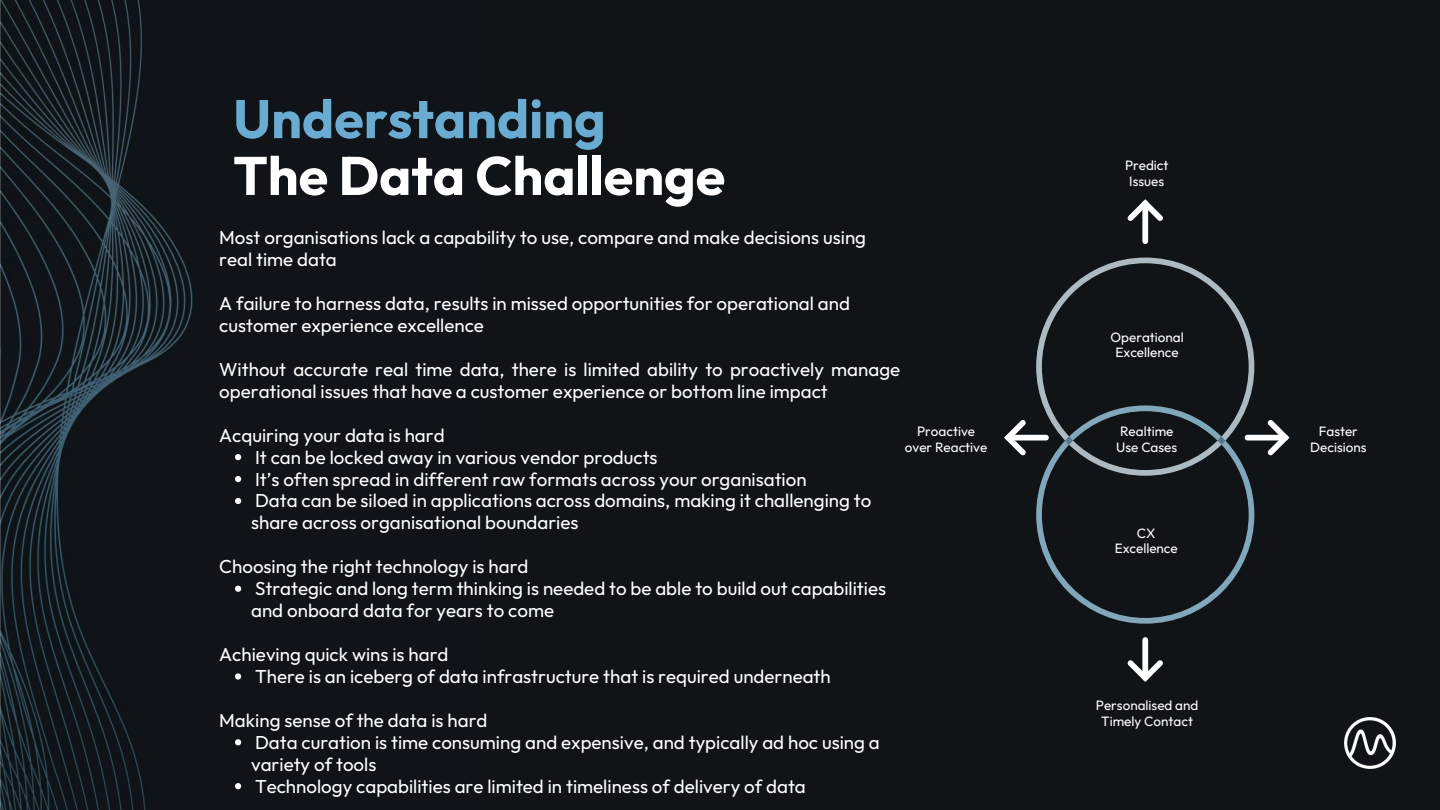
<style>
.page{position:relative;width:1440px;height:810px;background:#101416}
.page>*{position:absolute;margin:0;border:0;box-sizing:border-box;transform-origin:0 0}
.t1{font:700 54px/56.8px "Outfit";color:#fff}
.t2{font:18.75px/21.9px "Outfit";color:#fff}
.t3{font:13.5px/15.8px "Outfit";color:#fff;text-align:center}
.s1{color:#6aabd2}
</style>
<div class="page">
<img style="left:1px;top:0;width:241px;height:810px">
<div style="left:1142px;top:200px;width:6px;height:44px;background:#fff;border-radius:3px"></div>
<svg style="left:1128px;top:199px;width:35px;height:22px"></svg>
<div style="left:1142px;top:637px;width:6px;height:44px;background:#fff;border-radius:3px"></div>
<svg style="left:1128px;top:660px;width:35px;height:5px"></svg>
<div style="left:1245px;top:435px;width:43px;height:6px;background:#fff;border-radius:3px"></div>
<svg style="left:1268px;top:420px;width:22px;height:35px"></svg>
<div style="left:1005px;top:435px;width:44px;height:6px;background:#fff;border-radius:3px"></div>
<svg style="left:1004px;top:420px;width:22px;height:36px"></svg>
<svg style="left:1036px;top:258px;width:218px;height:147px"></svg>
<svg style="left:1036px;top:405px;width:218px;height:219px"></svg>
<svg style="left:1065px;top:436px;width:160px;height:9px"></svg>
<svg style="left:235px;top:454px;width:6px;height:6px"></svg>
<svg style="left:235px;top:476px;width:6px;height:6px"></svg>
<svg style="left:235px;top:498px;width:6px;height:6px"></svg>
<svg style="left:235px;top:586px;width:6px;height:6px"></svg>
<svg style="left:235px;top:673px;width:6px;height:7px"></svg>
<svg style="left:235px;top:739px;width:6px;height:6px"></svg>
<svg style="left:235px;top:783px;width:6px;height:6px"></svg>
<img style="left:1345px;top:718px;width:51px;height:51px">
<h1 class="t1" style="left:233px;top:90px;width:494px"><span class="s1">Understanding<br></span>The Data Challenge</h1>
<h2 class="t2" style="left:219px;top:226px;width:648px">Most organisations lack a capability to use, compare and make decisions using real time data</h2>
<h2 class="t2" style="left:219px;top:292px;width:632px">A failure to harness data, results in missed opportunities for operational and customer experience excellence</h2>
<h2 class="t2" style="left:219px;top:358px;width:683px">Without accurate real time data, there is limited ability to proactively manage operational issues that have a customer experience or bottom line impact</h2>
<h2 class="t2" style="left:219px;top:424px;width:227px">Acquiring your data is hard</h2>
<p class="t2" style="left:255px;top:446px;width:404px">It can be locked away in various vendor products</p>
<p class="t2" style="left:255px;top:468px;width:553px">It’s often spread in different raw formats across your organisation</p>
<p class="t2" style="left:251px;top:490px;width:622px">Data can be siloed in applications across domains, making it challenging to share across organisational boundaries</p>
<h2 class="t2" style="left:219px;top:555px;width:311px">Choosing the right technology is hard</h2>
<p class="t2" style="left:251px;top:577px;width:636px">Strategic and long term thinking is needed to be able to build out capabilities and onboard data for years to come</p>
<h2 class="t2" style="left:219px;top:643px;width:231px">Achieving quick wins is hard</h2>
<p class="t2" style="left:255px;top:665px;width:577px">There is an iceberg of data infrastructure that is required underneath</p>
<h2 class="t2" style="left:219px;top:709px;width:270px">Making sense of the data is hard</h2>
<p class="t2" style="left:251px;top:731px;width:630px">Data curation is time consuming and expensive, and typically ad hoc using a variety of tools</p>
<p class="t2" style="left:255px;top:775px;width:552px">Technology capabilities are limited in timeliness of delivery of data</p>
<p class="t3" style="left:905px;top:423px;width:84px">Proactive over Reactive</p>
<p class="t3" style="left:1125px;top:157px;width:45px">Predict<br>Issues</p>
<p class="t3" style="left:1111px;top:329px;width:75px">Operational<br>Excellence</p>
<p class="t3" style="left:1116px;top:423px;width:62px;text-align:left">Realtime<br>Use Cases</p>
<p class="t3" style="left:1115px;top:525px;width:65px">CX<br>Excellence</p>
<p class="t3" style="left:1096px;top:698px;width:104px">Personalised and<br>Timely Contact</p>
<p class="t3" style="left:1310px;top:423px;width:58px">Faster<br>Decisions</p>
</div>
